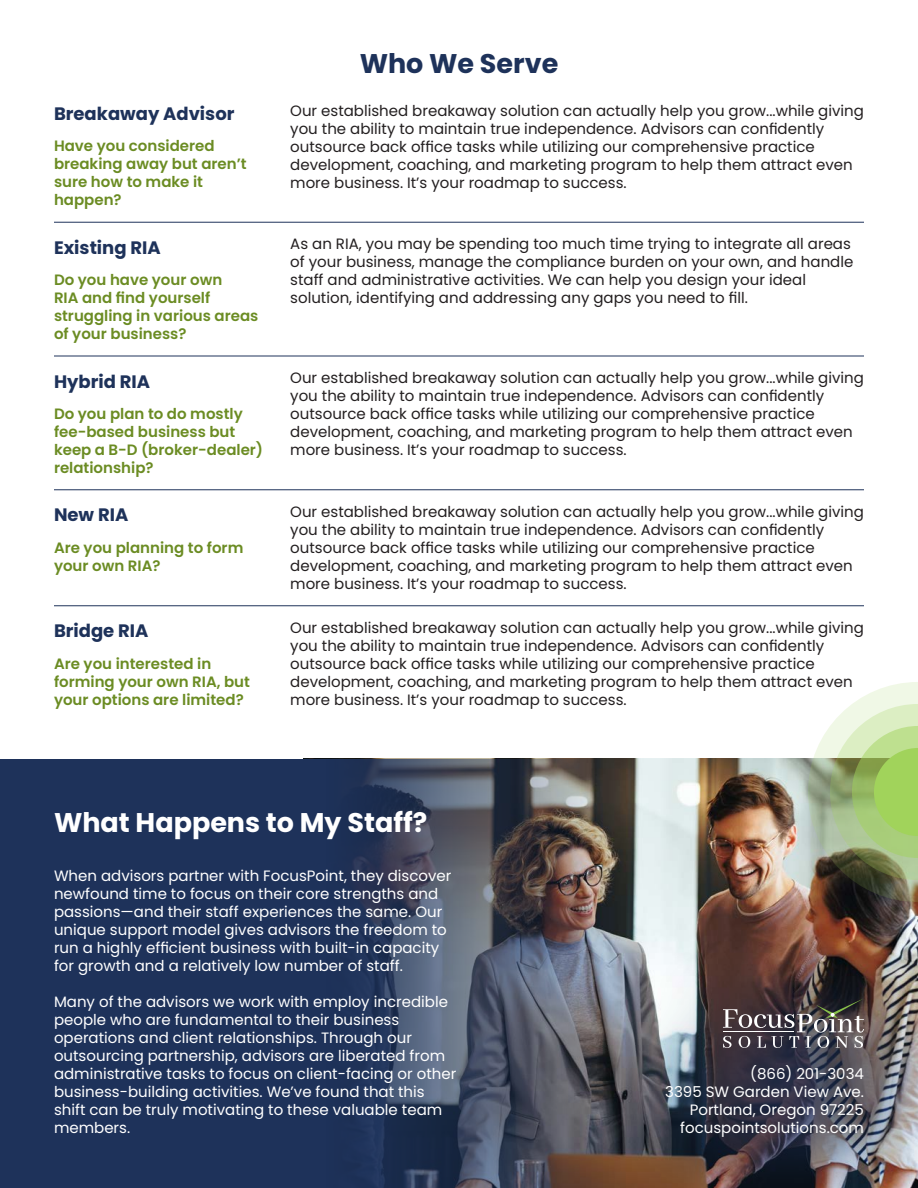
<style>
.page{position:relative;width:918px;height:1188px;background:#fff}
.page>*{position:absolute;margin:0;border:0;box-sizing:border-box;transform-origin:0 0}
.Heading_3{font:700 27px "Poppins";color:#fff}
.Heading_3-2{font:700 27px "Poppins";color:#1e325a}
.Heading_3-3{font:700 18px "Poppins";color:#1e325a}
.t1{font:15px/18px "Poppins";color:#231f20}
.t2{font:15px/18px "Poppins";color:#fff}
.t3{font:600 15px/18px "Poppins";color:#6b8c23}
</style>
<div class="page">
<img style="left:774px;top:759px;width:144px;height:167px">
<svg style="left:0;top:759px;width:774px;height:428px;background:#3b4661"></svg>
<svg style="left:809px;top:682px;width:109px;height:220px;background:#a8b98b"></svg>
<hr style="left:54px;top:222px;width:810px;height:1px;background:#1e325a">
<hr style="left:54px;top:356px;width:810px;height:1px;background:#1e325a">
<hr style="left:54px;top:489px;width:810px;height:1px;background:#1e325a">
<hr style="left:54px;top:605px;width:810px;height:1px;background:#1e325a">
<div style="left:593px;top:926px;width:325px;height:262px;background:#1e325a;opacity:.75"></div>
<svg style="left:723px;top:998px;width:141px;height:50px;background:#5d575b"></svg>
<p class="Heading_3-3" style="left:54px;top:103px;width:182px">Breakaway Advisor</p>
<p class="t3" style="left:54px;top:137px;width:194px">Have you considered breaking away but aren’t sure how to make it happen?</p>
<p class="Heading_3-3" style="left:54px;top:237px;width:108px">Existing RIA</p>
<p class="t3" style="left:54px;top:271px;width:206px">Do you have your own<br>RIA and find yourself struggling in various areas of your business?</p>
<p class="Heading_3-3" style="left:54px;top:371px;width:98px">Hybrid RIA</p>
<p class="t3" style="left:54px;top:405px;width:211px">Do you plan to do mostly fee-based business but keep a B-D (broker-dealer) relationship?</p>
<p class="Heading_3-3" style="left:54px;top:505px;width:76px">New RIA</p>
<p class="t3" style="left:54px;top:539px;width:191px">Are you planning to form your own RIA?</p>
<p class="Heading_3-3" style="left:54px;top:621px;width:96px">Bridge RIA</p>
<p class="t3" style="left:54px;top:655px;width:198px">Are you interested in forming your own RIA, but your options are limited?</p>
<p class="Heading_3-2" style="left:360px;top:48px;width:200px">Who We Serve</p>
<p class="t1" style="left:290px;top:101px;width:575px">Our established breakaway solution can actually help you grow...while giving you the ability to maintain true independence. Advisors can confidently outsource back office tasks while utilizing our comprehensive practice development, coaching, and marketing program to help them attract even more business. It’s your roadmap to success.</p>
<p class="t1" style="left:290px;top:235px;width:565px">As an RIA, you may be spending too much time trying to integrate all areas of your business, manage the compliance burden on your own, and handle staff and administrative activities. We can help you design your ideal solution, identifying and addressing any gaps you need to fill.</p>
<p class="t1" style="left:290px;top:369px;width:575px">Our established breakaway solution can actually help you grow...while giving you the ability to maintain true independence. Advisors can confidently outsource back office tasks while utilizing our comprehensive practice development, coaching, and marketing program to help them attract even more business. It’s your roadmap to success.</p>
<p class="t1" style="left:290px;top:503px;width:575px">Our established breakaway solution can actually help you grow...while giving you the ability to maintain true independence. Advisors can confidently outsource back office tasks while utilizing our comprehensive practice development, coaching, and marketing program to help them attract even more business. It’s your roadmap to success.</p>
<p class="t1" style="left:290px;top:619px;width:575px">Our established breakaway solution can actually help you grow...while giving you the ability to maintain true independence. Advisors can confidently outsource back office tasks while utilizing our comprehensive practice development, coaching, and marketing program to help them attract even more business. It’s your roadmap to success.</p>
<p class="Heading_3" style="left:54px;top:807px;width:375px">What Happens to My Staff?</p>
<p class="t2" style="left:54px;top:867px;width:399px">When advisors partner with FocusPoint, they discover newfound time to focus on their core strengths and passions—and their staff experiences the same. Our unique support model gives advisors the freedom to run a highly efficient business with built-in capacity for growth and a relatively low number of staff.</p>
<p class="t2" style="left:54px;top:993px;width:404px">Many of the advisors we work with employ incredible people who are fundamental to their business operations and client relationships. Through our outsourcing partnership, advisors are liberated from administrative tasks to focus on client-facing or other business-building activities. We’ve found that this shift can be truly motivating to these valuable team members.</p>
<p class="t2" style="left:750px;top:1065px;width:115px">(866) 201-3034</p>
<p class="t2" style="left:665px;top:1083px;width:200px">3395 SW Garden View Ave.</p>
<p class="t2" style="left:690px;top:1101px;width:176px">Portland, Oregon 97225</p>
<p class="t2" style="left:680px;top:1119px;width:185px">focuspointsolutions.com</p>
</div>
